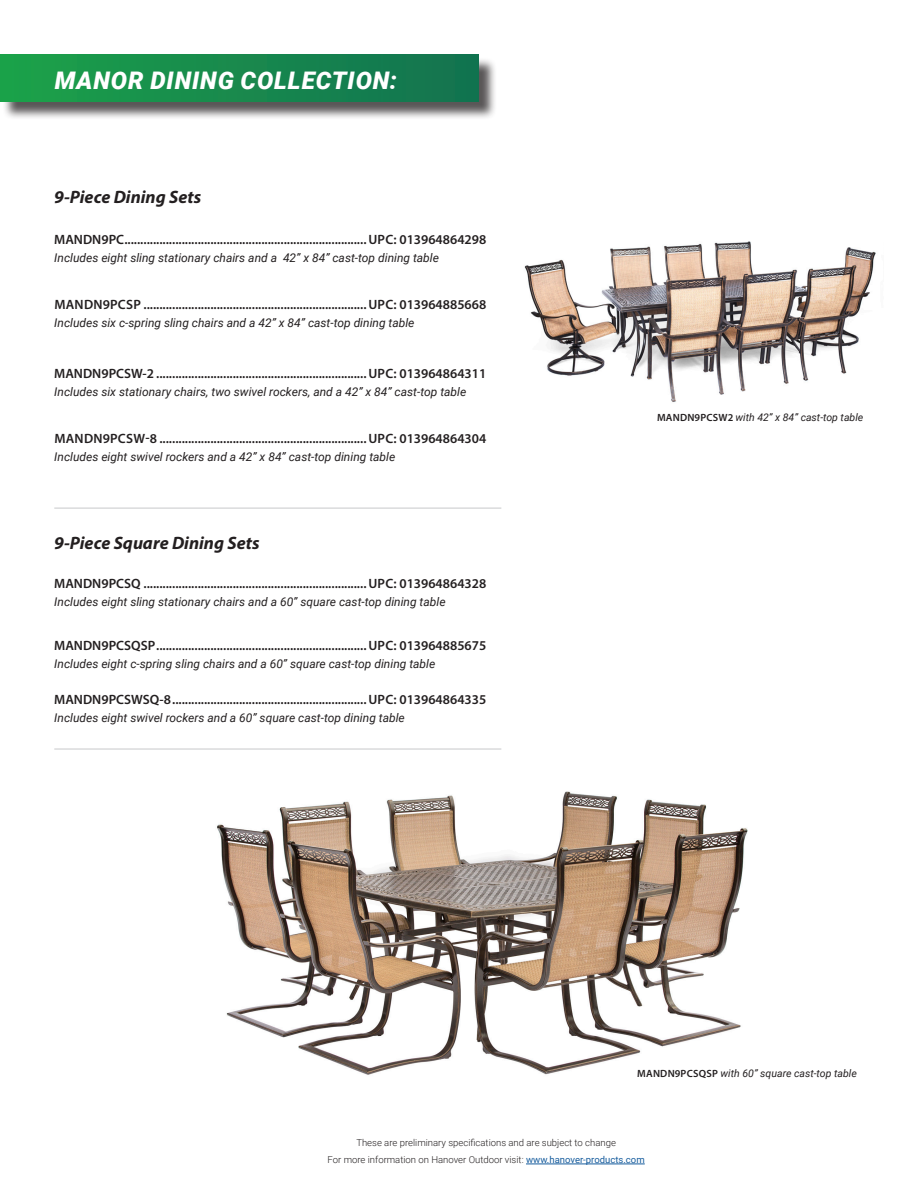
<style>
.page{position:relative;width:918px;height:1188px;background:#fff}
.page>*{position:absolute;margin:0;border:0;box-sizing:border-box;transform-origin:0 0}
.t1{font:italic 900 24.3px "Roboto";letter-spacing:.035em;color:#fff}
.Product_Name_NEW{font:italic 700 18px "Myriad Pro";color:#231f20}
.retail_price_line_1{font:600 13.5px "Myriad Pro";color:#231f20}
.retail_price_line_1-2{font:italic 12px "Roboto";color:#231f20}
.t2{font:italic 10.5px "Roboto";color:#231f20}
.t3{font:300 9.6px "Roboto";color:#231f20}
.s1{font-family:"Myriad Pro";font-weight:600;font-style:normal}
.s2{font-weight:400;color:#175d9e}
</style>
<div class="page">
<img style="left:210px;top:748px;width:538px;height:327px">
<div style="left:2px;top:57px;width:495px;height:63px;background:#231f20;opacity:.75"></div>
<div style="left:0;top:55px;width:478px;height:47px;background:linear-gradient(to right,#1ca24a,#127250)"></div>
<hr style="left:54px;top:508px;width:447px;height:1px;background:#c7c8ca">
<hr style="left:54px;top:749px;width:447px;height:1px;background:#c7c8ca">
<hr style="left:526px;top:1164px;width:119px;height:1px;background:#175d9e">
<img style="left:524px;top:241px;width:352px;height:161px">
<p class="t1" style="left:55px;top:63px;width:344px">MANOR DINING COLLECTION:</p>
<p class="Product_Name_NEW" style="left:54px;top:185px;width:148px">9-Piece Dining Sets</p>
<p class="retail_price_line_1" style="left:54px;top:231px;width:434px">MANDN9PC............................................................................UPC: 013964864298</p>
<p class="retail_price_line_1-2" style="left:54px;top:249px;width:386px">Includes eight sling stationary chairs and a 42” x 84” cast-top dining table</p>
<p class="retail_price_line_1" style="left:54px;top:296px;width:433px">MANDN9PCSP ......................................................................UPC: 013964885668</p>
<p class="retail_price_line_1-2" style="left:54px;top:315px;width:362px">Includes six c-spring sling chairs and a 42” x 84” cast-top dining table</p>
<p class="retail_price_line_1" style="left:54px;top:365px;width:434px">MANDN9PCSW-2 ..................................................................UPC: 013964864311</p>
<p class="retail_price_line_1-2" style="left:54px;top:383px;width:413px">Includes six stationary chairs, two swivel rockers, and a 42” x 84” cast-top table</p>
<p class="retail_price_line_1" style="left:54px;top:430px;width:433px">MANDN9PCSW-8 .................................................................UPC: 013964864304</p>
<p class="retail_price_line_1-2" style="left:54px;top:449px;width:342px">Includes eight swivel rockers and a 42” x 84” cast-top dining table</p>
<p class="Product_Name_NEW" style="left:54px;top:531px;width:207px">9-Piece Square Dining Sets</p>
<p class="retail_price_line_1" style="left:54px;top:575px;width:434px">MANDN9PCSQ ......................................................................UPC: 013964864328</p>
<p class="retail_price_line_1-2" style="left:54px;top:594px;width:393px">Includes eight sling stationary chairs and a 60” square cast-top dining table</p>
<p class="retail_price_line_1" style="left:54px;top:637px;width:434px">MANDN9PCSQSP..................................................................UPC: 013964885675</p>
<p class="retail_price_line_1-2" style="left:54px;top:655px;width:383px">Includes eight c-spring sling chairs and a 60” square cast-top dining table</p>
<p class="retail_price_line_1" style="left:54px;top:691px;width:434px">MANDN9PCSWSQ-8.............................................................UPC: 013964864335</p>
<p class="retail_price_line_1-2" style="left:54px;top:709px;width:352px">Includes eight swivel rockers and a 60” square cast-top dining table</p>
<p class="t2" style="left:657px;top:410px;width:208px"><span class="s1">MANDN9PCSW2</span> with 42” x 84” cast-top table</p>
<p class="t2" style="left:637px;top:1066px;width:221px"><span class="s1">MANDN9PCSQSP</span> with 60” square cast-top table</p>
<p class="t3" style="left:356px;top:1136px;width:261px">These are preliminary specifications and are subject to change</p>
<p class="t3" style="left:328px;top:1153px;width:319px">For more information on Hanover Outdoor visit: <span class="s2">www.hanover-products.com</span></p>
</div>
